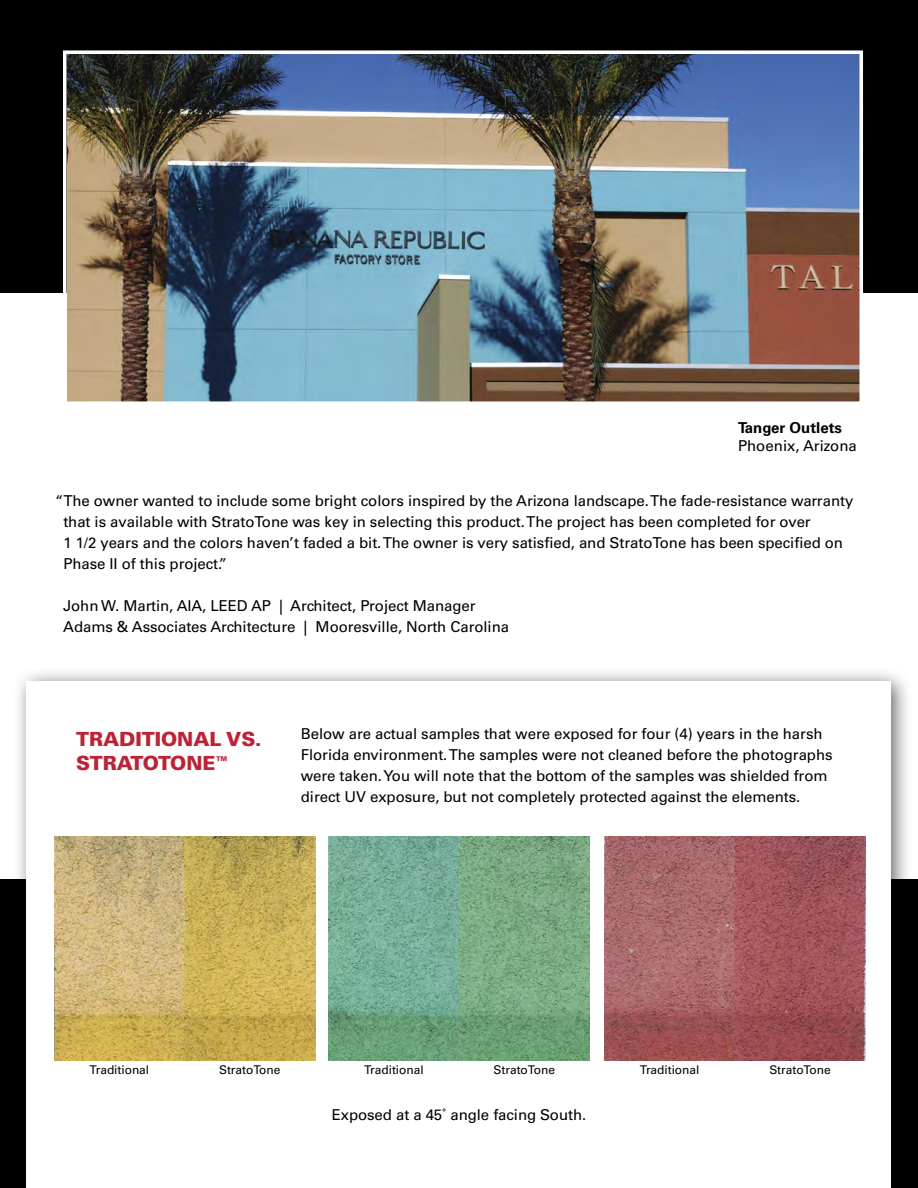
<style>
.page{position:relative;width:918px;height:1188px;background:#fff}
.page>*{position:absolute;margin:0;border:0;box-sizing:border-box;transform-origin:0 0}
.t1{font:900 19.5px/24px "Univers LT Std";letter-spacing:-.005em;color:#bd2337}
.t2{font:15px/21px "Univers LT Std";letter-spacing:-.005em;color:#000}
.t3{font:700 15px "Univers LT Std";color:#000}
.t4{font:12px "Univers LT Std";letter-spacing:-.005em;color:#000}
</style>
<div class="page">
<div style="left:0;top:0;width:918px;height:292px;background:#000"></div>
<div style="left:13px;top:667px;width:900px;height:521px;background:#000;opacity:.62"></div>
<div style="left:27px;top:681px;width:864px;height:507px;background:#fff"></div>
<img style="left:68px;top:55px;width:790px;height:345px">
<div style="left:63px;top:50px;width:800px;height:355px;border:4px solid #fff"></div>
<img style="left:54px;top:837px;width:261px;height:223px">
<img style="left:329px;top:837px;width:261px;height:223px">
<img style="left:604px;top:837px;width:261px;height:223px">
<p class="t3" style="left:738px;top:419px;width:106px">Tanger Outlets</p>
<p class="t2" style="left:738px;top:435px;width:120px">Phoenix, Arizona</p>
<p class="t2" style="left:63px;top:490px;width:792px;text-indent:-8px">“The owner wanted to include some bright colors inspired by the Arizona landscape. The fade-resistance warranty that is available with StratoTone was key in selecting this product. The project has been completed for over<br>1 1/2 years and the colors haven’t faded a bit. The owner is very satisfied, and StratoTone has been specified on Phase II of this project.”</p>
<p class="t2" style="left:63px;top:595px;width:447px">John W. Martin, AIA, LEED AP | Architect, Project Manager<br>Adams &amp; Associates Architecture | Mooresville, North Carolina</p>
<h1 class="t1" style="left:76px;top:727px;width:187px">TRADITIONAL VS.<br>STRATOTONE<sup>™</sup></h1>
<p class="t2" style="left:301px;top:723px;width:533px">Below are actual samples that were exposed for four (4) years in the harsh Florida environment. The samples were not cleaned before the photographs were taken. You will note that the bottom of the samples was shielded from direct UV exposure, but not completely protected against the elements.</p>
<p class="t4" style="left:90px;top:1062px;width:61px">Traditional</p>
<p class="t4" style="left:219px;top:1062px;width:63px">StratoTone</p>
<p class="t4" style="left:364px;top:1062px;width:61px">Traditional</p>
<p class="t4" style="left:494px;top:1062px;width:63px">StratoTone</p>
<p class="t4" style="left:640px;top:1062px;width:61px">Traditional</p>
<p class="t4" style="left:769px;top:1062px;width:63px">StratoTone</p>
<p class="t2" style="left:332px;top:1104px;width:256px">Exposed at a 45˚ angle facing South.</p>
</div>
